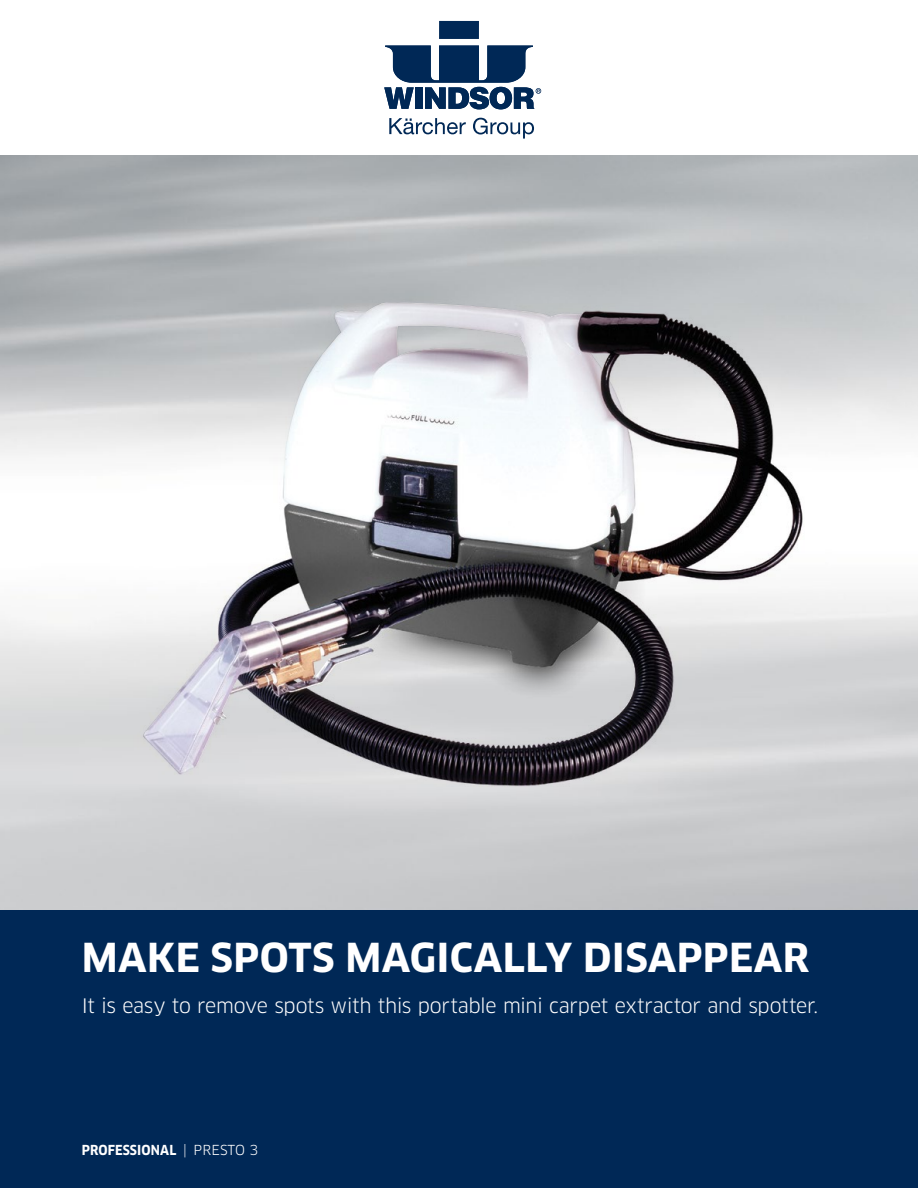
<style>
.page{position:relative;width:918px;height:1188px;background:#fff}
.page>*{position:absolute;margin:0;border:0;box-sizing:border-box;transform-origin:0 0}
.Headline_NarrowBlack{font:700 39px "Clan Pro";letter-spacing:.01em;color:#fff}
.Subheadline_Book_13p{font:19.5px "Clan Pro";letter-spacing:-.015em;color:#fff}
.Business_Unit_Narrow{font:700 13.5px "Clan Pro Narr";letter-spacing:.01em;color:#fff}
.s1{font-family:"Clan Pro";font-weight:400}
</style>
<div class="page">
<div style="left:0;top:910px;width:918px;height:278px;background:#002856"></div>
<div style="left:439px;top:21px;width:40px;height:18px;background:#002856"></div>
<svg style="left:384px;top:46px;width:157px;height:63px"></svg>
<svg style="left:389px;top:118px;width:77px;height:16px"></svg>
<svg style="left:473px;top:118px;width:61px;height:21px"></svg>
<img style="left:138px;top:293px;width:669px;height:497px">
<img style="left:143px;top:303px;width:658px;height:483px">
<div style="left:36px;top:117px;width:36px;height:36px;border:2px solid #000;border-radius:50%"></div>
<div style="left:36px;top:577px;width:36px;height:36px;border:2px solid #000;border-radius:50%"></div>
<div style="left:36px;top:1036px;width:36px;height:36px;border:2px solid #000;border-radius:50%"></div>
<div style="left:40px;top:121px;width:28px;height:29px;border:2px solid #000;border-radius:50%"></div>
<div style="left:40px;top:581px;width:28px;height:28px;border:2px solid #000;border-radius:50%"></div>
<div style="left:40px;top:1040px;width:28px;height:28px;border:2px solid #000;border-radius:50%"></div>
<p class="Headline_NarrowBlack" style="left:82px;top:935px;width:729px">MAKE SPOTS MAGICALLY DISAPPEAR</p>
<p class="Subheadline_Book_13p" style="left:82px;top:994px;width:738px">It is easy to remove spots with this portable mini carpet extractor and spotter.</p>
<p class="Business_Unit_Narrow" style="left:82px;top:1142px;width:178px">PROFESSIONAL <span class="s1">| PRESTO 3</span></p>
</div>
